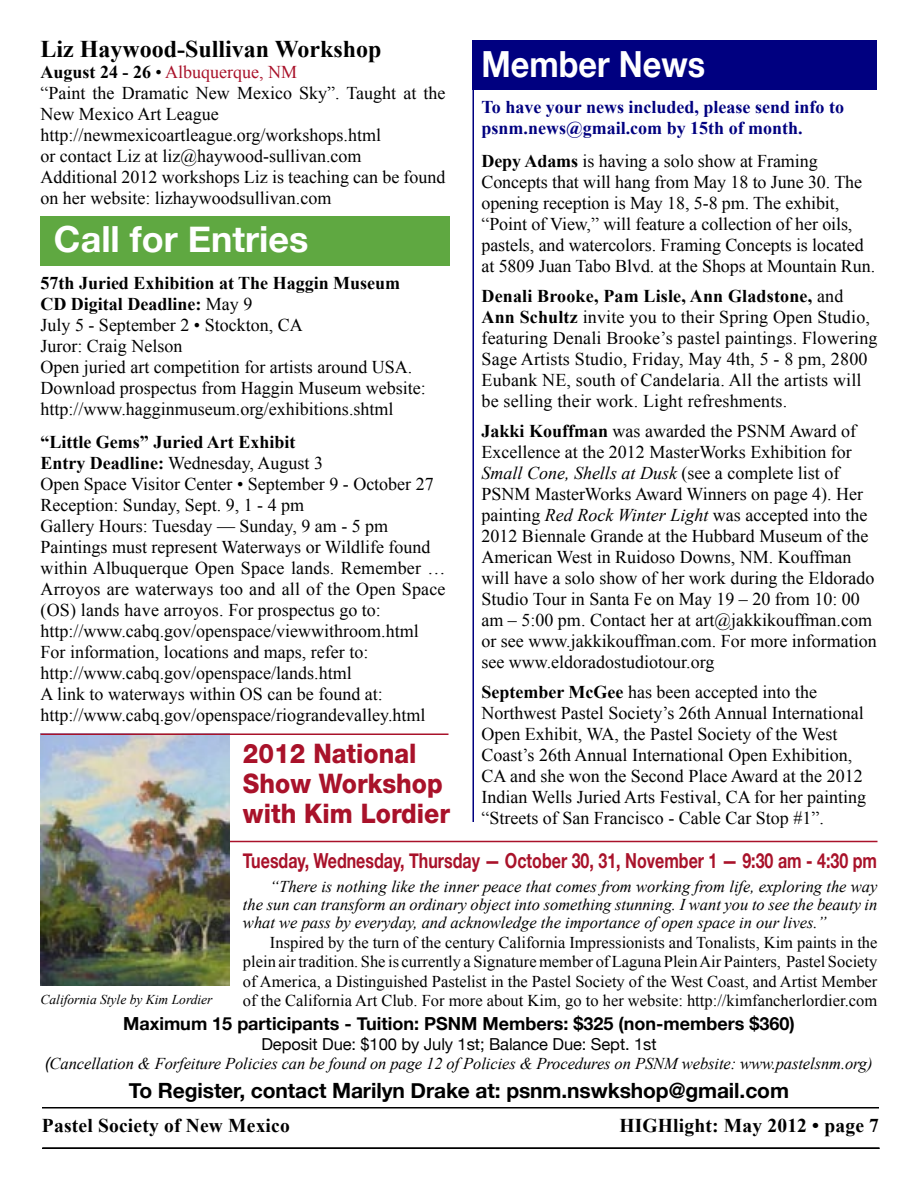
<style>
.page{position:relative;width:918px;height:1188px;background:#fff}
.page>*{position:absolute;margin:0;border:0;box-sizing:border-box;transform-origin:0 0}
.t1{font:700 36px "Helvetica Neue";color:#fff}
.t2{font:700 36px "Helvetica Neue";color:#fff;scale:.9 1}
.t3{font:800 27px "Helvetica Neue";color:#a9122a;scale:.92 1}
.t4{font:700 24px "Times New Roman";color:#000}
.t5{font:700 21px "Helvetica Neue";letter-spacing:-.005em;color:#000}
.t6{font:700 20.7px "Helvetica Neue";color:#a9122a;scale:.77 1}
.t7{font:700 19.5px "Times New Roman";letter-spacing:.01em;color:#000}
.t8{font:18px/21px "Times New Roman";color:#000}
.t9{font:700 18px "Times New Roman";color:#000}
.t10{font:700 18px/21px "Times New Roman";color:#000080}
.t11{font:700 18px "Helvetica Neue";color:#000}
.t12{font:18px "Times New Roman";color:#a9122a}
.t13{font:italic 16.5px/18px "Times New Roman";letter-spacing:-.005em;color:#000;text-align:justify}
.t14{font:16.5px/19.5px "Times New Roman";color:#000;text-align:justify}
.t15{font:16.5px "Helvetica Neue";letter-spacing:-.005em;color:#000}
.t16{font:italic 13.5px "Times New Roman";color:#000}
.s1{font-weight:700;color:#000}
.s2{color:#000}
.s3{font-weight:700}
.s4{font-style:italic}
.s5{font-weight:400}
.s6{font-family:"Helvetica Neue"}
</style>
<div class="page">
<hr style="left:40px;top:841px;width:838px;height:1px;background:#a9122a">
<img style="left:40px;top:735px;width:190px;height:251px">
<hr style="left:43px;top:1148px;width:837px;height:1px;background:#000">
<hr style="left:42px;top:1107px;width:837px;height:1px;background:#000">
<hr style="left:42px;top:1148px;width:837px;height:1px;background:#000">
<div style="left:40px;top:216px;width:410px;height:50px;background:#5fa841"></div>
<div style="left:472px;top:41px;width:405px;height:49px;background:#000080"></div>
<hr style="left:472px;top:40px;width:2px;height:782px;background:#000080">
<hr style="left:40px;top:734px;width:408px;height:1px;background:#a9122a">
<p class="t4" style="left:40px;top:32px;width:342px">Liz Haywood-Sullivan Workshop</p>
<p class="t12" style="left:40px;top:60px;width:258px"><span class="s1">August 24 - 26</span> <span class="s2">•</span> Albuquerque, NM</p>
<p class="t8" style="left:40px;top:82px;width:406px">“Paint the Dramatic New Mexico Sky”. Taught at the<br>New Mexico Art League</p>
<p class="t8" style="left:40px;top:124px;width:342px">http://newmexicoartleague.org/workshops.html</p>
<p class="t8" style="left:40px;top:145px;width:323px">or contact Liz at liz@haywood-sullivan.com</p>
<p class="t8" style="left:40px;top:166px;width:406px">Additional 2012 workshops Liz is teaching can be found on her website: lizhaywoodsullivan.com</p>
<p class="t2" style="left:482px;top:42px;width:250px">Member News</p>
<p class="t10" style="left:481px;top:96px;width:364px">To have your news included, please send info to psnm.news@gmail.com by 15th of month.</p>
<p class="t8" style="left:481px;top:150px;width:395px"><span class="s3">Depy Adams</span> is having a solo show at Framing Concepts that will hang from May 18 to June 30. The opening reception is May 18, 5-8 pm. The exhibit, “Point of View,” will feature a collection of her oils, pastels, and watercolors. Framing Concepts is located at 5809 Juan Tabo Blvd. at the Shops at Mountain Run.</p>
<p class="t8" style="left:481px;top:285px;width:398px"><span class="s3">Denali Brooke, Pam Lisle, Ann Gladstone,</span> and <span class="s3">Ann Schultz</span> invite you to their Spring Open Studio, featuring Denali Brooke’s pastel paintings. Flowering Sage Artists Studio, Friday, May 4th, 5 - 8 pm, 2800<br>Eubank NE, south of Candelaria. All the artists will be selling their work. Light refreshments.</p>
<p class="t8" style="left:481px;top:420px;width:397px"><span class="s3">Jakki Kouffman</span> was awarded the PSNM Award of Excellence at the 2012 MasterWorks Exhibition for <span class="s4">Small Cone, Shells at Dusk</span> (see a complete list of PSNM MasterWorks Award Winners on page 4). Her painting <span class="s4">Red Rock Winter Light</span> was accepted into the 2012 Biennale Grande at the Hubbard Museum of the American West in Ruidoso Downs, NM. Kouffman will have a solo show of her work during the Eldorado Studio Tour in Santa Fe on May 19 – 20 from 10: 00 am – 5:00 pm. Contact her at art@jakkikouffman.com or see www.jakkikouffman.com. For more information see www.eldoradostudiotour.org</p>
<p class="t8" style="left:481px;top:681px;width:386px"><span class="s3">September McGee</span> has been accepted into the Northwest Pastel Society’s 26th Annual International Open Exhibit, WA, the Pastel Society of the West Coast’s 26th Annual International Open Exhibition, CA and she won the Second Place Award at the 2012<br>Indian Wells Juried Arts Festival, CA for her painting “Streets of San Francisco - Cable Car Stop #1”.</p>
<p class="t1" style="left:54px;top:217px;width:256px">Call for Entries</p>
<p class="t9" style="left:40px;top:270px;width:361px">57th Juried Exhibition at The Haggin Museum</p>
<p class="t9" style="left:40px;top:291px;width:213px">CD Digital Deadline: <span class="s5">May 9</span></p>
<p class="t8" style="left:40px;top:314px;width:264px">July 5 - September 2 • Stockton, CA</p>
<p class="t8" style="left:40px;top:335px;width:143px">Juror: Craig Nelson</p>
<p class="t8" style="left:40px;top:356px;width:373px">Open juried art competition for artists around USA.</p>
<p class="t8" style="left:40px;top:377px;width:387px">Download prospectus from Haggin Museum website:</p>
<p class="t8" style="left:40px;top:398px;width:355px">http://www.hagginmuseum.org/exhibitions.shtml</p>
<p class="t9" style="left:40px;top:429px;width:256px">“Little Gems” Juried Art Exhibit</p>
<p class="t8" style="left:40px;top:452px;width:284px"><span class="s3">Entry Deadline:</span> Wednesday, August 3</p>
<p class="t8" style="left:40px;top:473px;width:395px">Open Space Visitor Center • September 9 - October 27</p>
<p class="t8" style="left:40px;top:494px;width:265px">Reception: Sunday, Sept. 9, 1 - 4 pm</p>
<p class="t8" style="left:40px;top:515px;width:349px">Gallery Hours: Tuesday — Sunday, 9 am - 5 pm</p>
<p class="t8" style="left:40px;top:536px;width:392px">Paintings must represent Waterways or Wildlife found</p>
<p class="t8" style="left:40px;top:557px;width:407px;text-align:justify">within Albuquerque Open Space lands. Remember … Arroyos are waterways too and all of the Open Space (OS) lands have arroyos. For prospectus go to:</p>
<p class="t8" style="left:40px;top:620px;width:380px">http://www.cabq.gov/openspace/viewwithroom.html</p>
<p class="t8" style="left:40px;top:641px;width:329px">For information, locations and maps, refer to:</p>
<p class="t8" style="left:40px;top:662px;width:313px">http://www.cabq.gov/openspace/lands.html</p>
<p class="t8" style="left:40px;top:683px;width:344px">A link to waterways within OS can be found at:</p>
<p class="t8" style="left:40px;top:704px;width:387px">http://www.cabq.gov/openspace/riograndevalley.html</p>
<p class="t3" style="left:243px;top:738px;width:190px">2012 National</p>
<p class="t3" style="left:243px;top:768px;width:219px">Show Workshop</p>
<p class="t3" style="left:243px;top:798px;width:227px">with Kim Lordier</p>
<p class="t6" style="left:243px;top:848px;width:825px">Tuesday, Wednesday, Thursday — October 30, 31, November 1 — 9:30 am - 4:30 pm</p>
<p class="t13" style="left:243px;top:877px;width:636px;text-indent:27px">“There is nothing like the inner peace that comes from working from life, exploring the way the sun can transform an ordinary object into something stunning. I want you to see the beauty in what we pass by everyday, and acknowledge the importance of open space in our lives.”</p>
<p class="t14" style="left:243px;top:932px;width:636px;text-indent:27px">Inspired by the turn of the century California Impressionists and Tonalists, Kim paints in the plein air tradition. She is currently a Signature member of Laguna Plein Air Painters, Pastel Society of America, a Distinguished Pastelist in the Pastel Society of the West Coast, and Artist Member of the California Art Club. For more about Kim, go to her website: http://kimfancherlordier.com</p>
<p class="t11" style="left:123px;top:1013px;width:673px">Maximum 15 participants - Tuition: PSNM Members: $325 (non-members $360)</p>
<p class="t15" style="left:261px;top:1034px;width:397px">Deposit Due: $100 by July 1st; Balance Due: Sept. 1st</p>
<p class="t13" style="left:45px;top:1054px;width:829px"><span class="s6">(</span>Cancellation &amp; Forfeiture Policies can be found on page 12 of Policies &amp; Procedures on PSNM website: www.pastelsnm.org)</p>
<p class="t5" style="left:129px;top:1077px;width:662px">To Register, contact Marilyn Drake at: psnm.nswkshop@gmail.com</p>
<p class="t16" style="left:40px;top:990px;width:174px">California Style by Kim Lordier</p>
<p class="t7" style="left:42px;top:1112px;width:249px">Pastel Society of New Mexico</p>
<p class="t7" style="left:619px;top:1112px;width:261px">HIGHlight: May 2012 • page 7</p>
</div>
